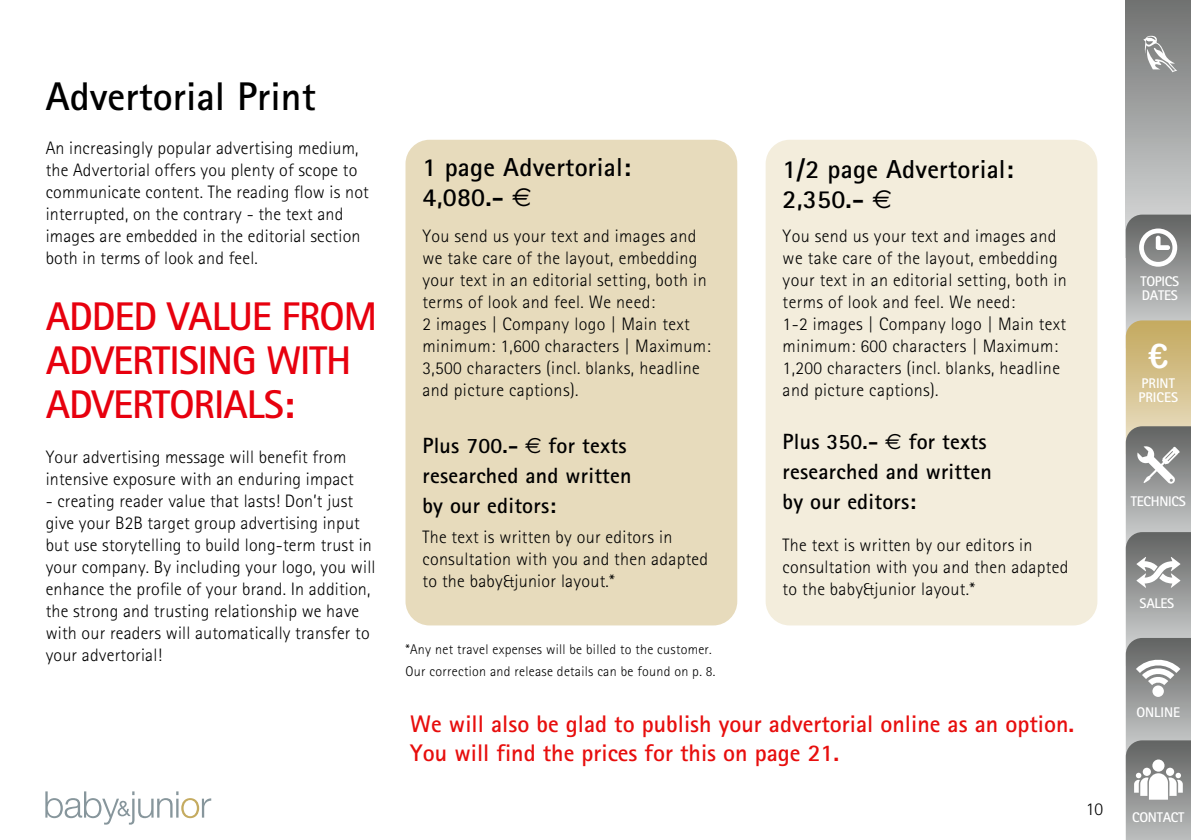
<style>
.page{position:relative;width:1191px;height:840px;background:#fff}
.page>*{position:absolute;margin:0;border:0;box-sizing:border-box;transform-origin:0 0}
.t1{font:700 40px/44px "Rotis Sans Serif 65";letter-spacing:-.025em;color:#e7000e}
.t2{font:700 40px "Rotis Sans Serif 65";color:#000}
.t3{font:34px "Arial Rounded MT Bold";color:#fff}
.t4{font:700 26px/30px "Rotis Sans Serif 65";letter-spacing:.01em;color:#000}
.t5{font:700 24px/28.8px "Rotis Sans Serif 65";color:#e70e0d}
.t6{font:700 22px/30px "Rotis Sans Serif 65";letter-spacing:.01em;color:#000}
.t7{font:300 18px/22px "Rotis Sans Serif 45";letter-spacing:.015em;color:#000}
.t8{font:300 14px "Rotis Sans Serif 45";letter-spacing:.02em;color:#000}
.t9{font:700 14px/14px "Rotis Sans Serif 65";letter-spacing:-.02em;color:#fff}
.t10{font:700 14px/14px "Rotis Sans Serif 65";color:#fff}
.s1{font-family:"Euro Sans";font-weight:400}
</style>
<div class="page">
<svg style="left:45px;top:791px;width:166px;height:33px"></svg>
<div style="left:405px;top:140px;width:332px;height:485px;background:#e7dbbc;border-radius:24px"></div>
<div style="left:765px;top:140px;width:332px;height:485px;background:#f3eddc;border-radius:24px"></div>
<svg style="left:1125px;top:0;width:66px;height:214px;background:#a1a2a2"></svg>
<svg style="left:1125px;top:214px;width:66px;height:625px;background:#a9a79e"></svg>
<svg style="left:1143px;top:36px;width:34px;height:36px"></svg>
<h1 class="t2" style="left:45px;top:71px;width:272px">Advertorial Print</h1>
<p class="t7" style="left:46px;top:137px;width:325px">An increasingly popular advertising medium, the Advertorial offers you plenty of scope to communicate content. The reading flow is not interrupted, on the contrary - the text and images are embedded in the editorial section both in terms of look and feel.</p>
<h1 class="t1" style="left:46px;top:294px;width:333px">ADDED VALUE FROM<br>ADVERTISING WITH<br>ADVERTORIALS:</h1>
<p class="t7" style="left:46px;top:445px;width:309px">Your advertising message will benefit from intensive exposure with an enduring impact</p>
<p class="t7" style="left:46px;top:489px;width:331px">- creating reader value that lasts! Don’t just give your B2B target group advertising input but use storytelling to build long-term trust in your company. By including your logo, you will enhance the profile of your brand. In addition, the strong and trusting relationship we have with our readers will automatically transfer to your advertorial!</p>
<h3 class="t4" style="left:422px;top:152px;width:210px">1 page Advertorial:<br>4,080.- <span class="s1">€</span></h3>
<p class="t7" style="left:422px;top:225px;width:290px">You send us your text and images and we take care of the layout, embedding your text in an editorial setting, both in terms of look and feel. We need:<br>2 images | Company logo | Main text minimum: 1,600 characters | Maximum:<br>3,500 characters (incl. blanks, headline and picture captions).</p>
<p class="t6" style="left:422px;top:429px;width:211px">Plus 700.- <span class="s1">€</span> for texts researched and written by our editors:</p>
<p class="t7" style="left:422px;top:525px;width:287px">The text is written by our editors in consultation with you and then adapted to the baby&amp;junior layout.*</p>
<h3 class="t4" style="left:782px;top:153px;width:232px">1/2 page Advertorial:<br>2,350.- <span class="s1">€</span></h3>
<p class="t7" style="left:782px;top:225px;width:286px">You send us your text and images and we take care of the layout, embedding your text in an editorial setting, both in terms of look and feel. We need:<br>1-2 images | Company logo | Main text minimum: 600 characters | Maximum:<br>1,200 characters (incl. blanks, headline and picture captions).</p>
<p class="t6" style="left:782px;top:425px;width:211px">Plus 350.- <span class="s1">€</span> for texts researched and written by our editors:</p>
<p class="t7" style="left:782px;top:533px;width:287px">The text is written by our editors in consultation with you and then adapted to the baby&amp;junior layout.*</p>
<p class="t8" style="left:405px;top:640px;width:308px">*Any net travel expenses will be billed to the customer.</p>
<p class="t8" style="left:405px;top:663px;width:311px">Our correction and release details can be found on p. 8.</p>
<h3 class="t5" style="left:410px;top:708px;width:665px">We will also be glad to publish your advertorial online as an option.<br>You will find the prices for this on page 21.</h3>
<p class="t7" style="left:1085px;top:797px;width:19px">10</p>
<p class="t9" style="left:1140px;top:274px;width:40px">TOPICS<br>DATES</p>
<h2 class="t3" style="left:1148px;top:335px;width:22px">€</h2>
<p class="t10" style="left:1138px;top:375px;width:41px">PRINT<br>PRICES</p>
<p class="t9" style="left:1130px;top:494px;width:56px">TECHNICS</p>
<p class="t9" style="left:1139px;top:595px;width:36px">SALES</p>
<p class="t9" style="left:1136px;top:705px;width:45px">ONLINE</p>
<p class="t9" style="left:1132px;top:809px;width:54px">CONTACT</p>
</div>
